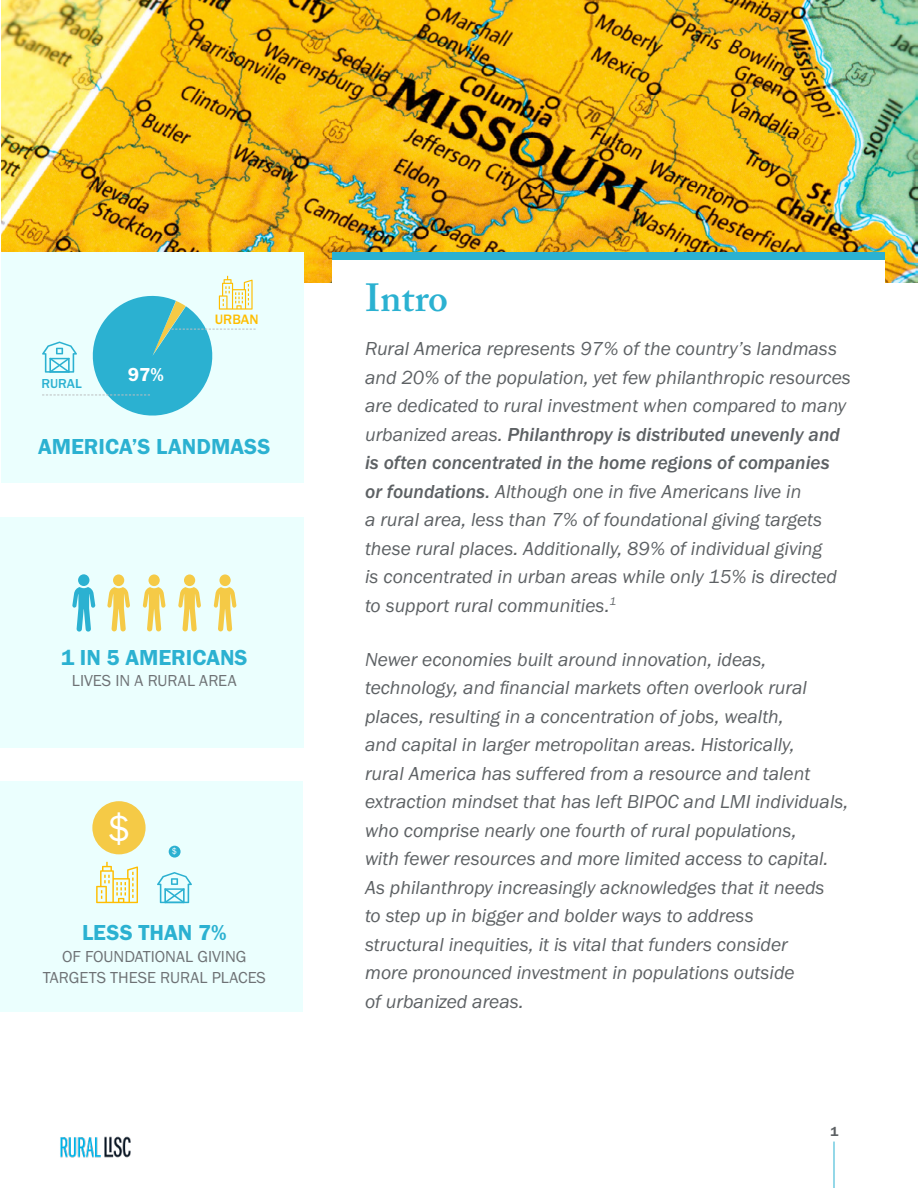
<style>
.page{position:relative;width:918px;height:1188px;background:#fff}
.page>*{position:absolute;margin:0;border:0;box-sizing:border-box;transform-origin:0 0}
.t1{font:40.2px "Franklin Gothic URW Boo";color:#fff}
.t2{font:600 39px "Adobe Caslon Pro";color:#2bb1d1}
.t3{font:22.5px "Franklin Gothic URW Dem";color:#2bb1d1}
.t4{font:19.5px/28.5px "Franklin Gothic URW Boo Ita";color:#5d6164}
.t5{font:19.5px/28.5px "Franklin Gothic URW Med Ita";color:#5d6164}
.t6{font:19.5px "Franklin Gothic URW Dem";color:#fff}
.t7{font:16.5px/20.9px "Franklin Gothic URW Boo";color:#6e7275;text-align:center}
.t8{font:500 14.1px "Franklin Gothic URW";color:#ffbd00}
.t9{font:500 13.5px "Franklin Gothic URW";color:#2bb1d1}
.t10{font:13.5px "Franklin Gothic URW Dem";color:#5d6164}
.t11{font:9px "Franklin Gothic URW Boo";color:#fff}
.s1{font-family:"Franklin Gothic URW Boo Ita"}
.s2{font-family:"Franklin Gothic URW Med Ita"}
</style>
<div class="page">
<hr style="left:834px;top:1142px;width:1px;height:46px;background:#2bb1d1">
<img style="left:60px;top:1136px;width:71px;height:22px">
<img style="left:1px;top:0;width:917px;height:282px">
<div style="left:332px;top:252px;width:552px;height:831px;background:#fff"></div>
<div style="left:332px;top:252px;width:552px;height:7px;background:#2bb1d1"></div>
<div style="left:1px;top:252px;width:303px;height:231px;background:#ebfffe"></div>
<svg style="left:42px;top:276px;width:214px;height:140px"></svg>
<div style="left:0;top:517px;width:304px;height:230px;background:#ebfffe"></div>
<svg style="left:72px;top:574px;width:23px;height:58px"></svg>
<svg style="left:107px;top:574px;width:23px;height:58px"></svg>
<svg style="left:143px;top:574px;width:23px;height:58px"></svg>
<svg style="left:178px;top:574px;width:23px;height:58px"></svg>
<svg style="left:214px;top:574px;width:23px;height:58px"></svg>
<div style="left:1px;top:782px;width:302px;height:230px;background:#ebfffe"></div>
<svg style="left:157px;top:872px;width:35px;height:31px"></svg>
<div style="left:92px;top:801px;width:54px;height:53px;background:#f5ca46;border-radius:50%"></div>
<div style="left:169px;top:846px;width:12px;height:12px;background:#2bb0d1;border-radius:50%"></div>
<svg style="left:96px;top:862px;width:42px;height:41px"></svg>
<p class="t9" style="left:41px;top:375px;width:42px">RURAL</p>
<p class="t6" style="left:128px;top:362px;width:38px">97%</p>
<p class="t8" style="left:215px;top:311px;width:45px">URBAN</p>
<p class="t3" style="left:38px;top:433px;width:234px">AMERICA’S LANDMASS</p>
<p class="t3" style="left:61px;top:644px;width:188px">1 IN 5 AMERICANS</p>
<p class="t7" style="left:72px;top:670px;width:166px">LIVES IN A RURAL AREA</p>
<h1 class="t1" style="left:108px;top:803px;width:25px">$</h1>
<p class="t11" style="left:172px;top:846px;width:7px">$</p>
<p class="t3" style="left:82px;top:919px;width:146px">LESS THAN 7%</p>
<p class="t7" style="left:43px;top:946px;width:225px">OF FOUNDATIONAL GIVING<br>TARGETS THESE RURAL PLACES</p>
<h2 class="t2" style="left:365px;top:275px;width:85px">Intro</h2>
<p class="t4" style="left:365px;top:334px;width:487px">Rural America represents 97% of the country’s landmass and 20% of the population, yet few philanthropic resources are dedicated to rural investment when compared to many</p>
<p class="t5" style="left:365px;top:420px;width:476px"><span class="s1">urbanized areas.</span> Philanthropy is distributed unevenly and is often concentrated in the home regions of companies</p>
<p class="t4" style="left:365px;top:477px;width:473px"><span class="s2">or foundations.</span> Although one in five Americans live in<br>a rural area, less than 7% of foundational giving targets these rural places. Additionally, 89% of individual giving is concentrated in urban areas while only 15% is directed to support rural communities.<sup>1</sup></p>
<p class="t4" style="left:365px;top:645px;width:485px">Newer economies built around innovation, ideas, technology, and financial markets often overlook rural places, resulting in a concentration of jobs, wealth,<br>and capital in larger metropolitan areas. Historically,<br>rural America has suffered from a resource and talent extraction mindset that has left BIPOC and LMI individuals, who comprise nearly one fourth of rural populations,<br>with fewer resources and more limited access to capital.<br>As philanthropy increasingly acknowledges that it needs<br>to step up in bigger and bolder ways to address<br>structural inequities, it is vital that funders consider<br>more pronounced investment in populations outside<br>of urbanized areas.</p>
<p class="t10" style="left:830px;top:1123px;width:9px">1</p>
</div>
